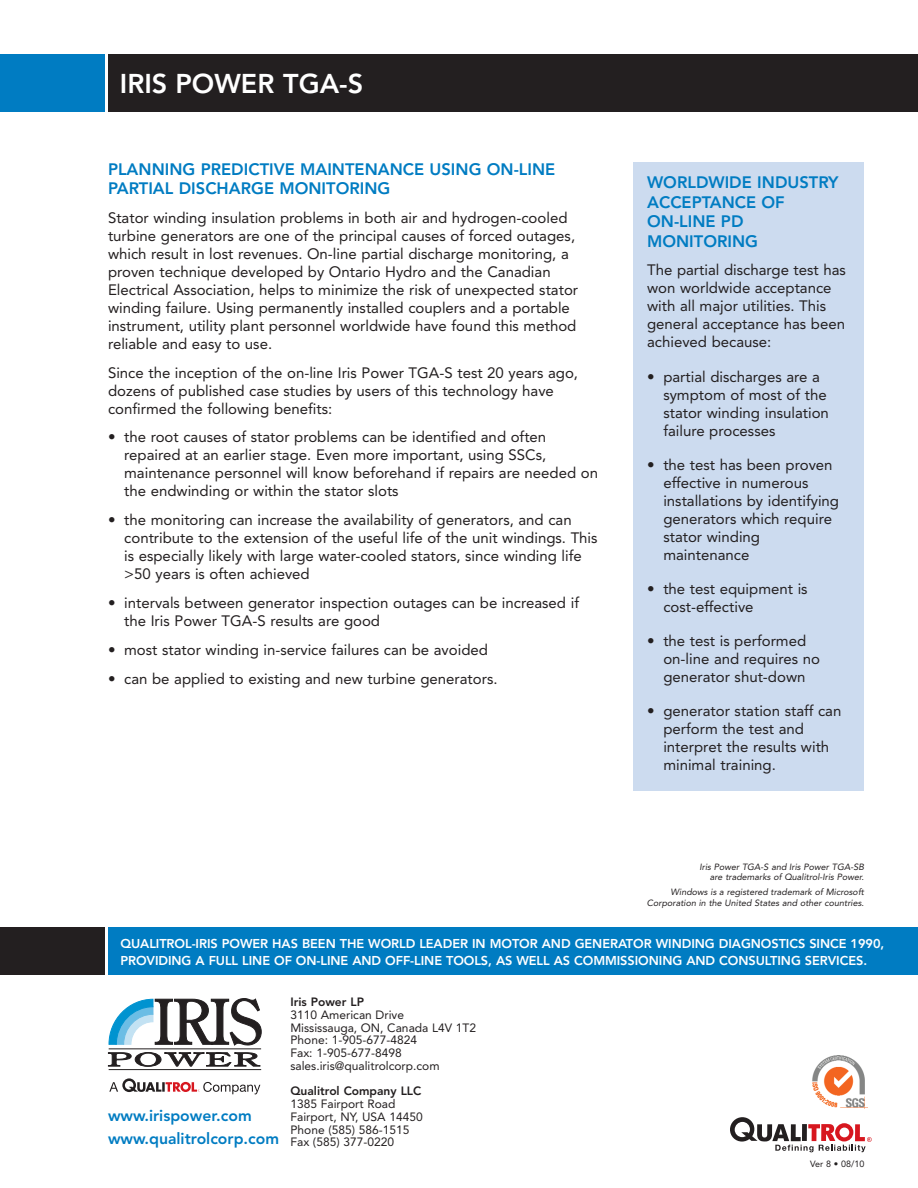
<style>
.page{position:relative;width:918px;height:1188px;background:#fff}
.page>*{position:absolute;margin:0;border:0;box-sizing:border-box;transform-origin:0 0}
.t1{font:800 27px "Avenir";color:#fff}
.t2{font:800 16.5px/19.5px "Avenir";color:#007cc2}
.t3{font:800 15.75px "Avenir";color:#007cc2}
.t4{font:15px/18px "Avenir";color:#231f20}
.t5{font:800 12.75px/16.5px "Avenir";letter-spacing:-.005em;color:#fff}
.t6{font:12px/12.8px "Avenir";color:#231f20}
.t7{font:800 12px "Avenir";color:#231f20}
.t8{font:9px/10.5px "Avenir";color:#231f20;text-align:right}
</style>
<div class="page">
<div style="left:0;top:54px;width:105px;height:57px;background:#007cc2"></div>
<div style="left:108px;top:54px;width:810px;height:57px;background:#231f20"></div>
<div style="left:634px;top:162px;width:230px;height:629px;background:#ccdbef"></div>
<div style="left:0;top:927px;width:105px;height:48px;background:#231f20"></div>
<div style="left:108px;top:927px;width:810px;height:48px;background:#007cc2"></div>
<img style="left:812px;top:1055px;width:55px;height:53px">
<hr style="left:109px;top:1069px;width:152px;height:1px;background:#231f20">
<svg style="left:108px;top:998px;width:154px;height:69px"></svg>
<svg style="left:109px;top:1078px;width:151px;height:16px"></svg>
<svg style="left:730px;top:1117px;width:142px;height:35px"></svg>
<h1 class="t1" style="left:120px;top:72px;width:245px">IRIS POWER TGA-S</h1>
<p class="t2" style="left:108px;top:160px;width:449px">PLANNING PREDICTIVE MAINTENANCE USING ON-LINE<br>PARTIAL DISCHARGE MONITORING</p>
<p class="t4" style="left:108px;top:210px;width:472px">Stator winding insulation problems in both air and hydrogen-cooled turbine generators are one of the principal causes of forced outages, which result in lost revenues. On-line partial discharge monitoring, a proven technique developed by Ontario Hydro and the Canadian Electrical Association, helps to minimize the risk of unexpected stator winding failure. Using permanently installed couplers and a portable instrument, utility plant personnel worldwide have found this method reliable and easy to use.</p>
<p class="t4" style="left:108px;top:365px;width:472px">Since the inception of the on-line Iris Power TGA-S test 20 years ago, dozens of published case studies by users of this technology have confirmed the following benefits:</p>
<p class="t4" style="left:124px;top:429px;width:475px;text-indent:-16px">• the root causes of stator problems can be identified and often repaired at an earlier stage. Even more important, using SSCs, maintenance personnel will know beforehand if repairs are needed on the endwinding or within the stator slots</p>
<p class="t4" style="left:124px;top:512px;width:475px;text-indent:-16px">• the monitoring can increase the availability of generators, and can contribute to the extension of the useful life of the unit windings. This is especially likely with large water-cooled stators, since winding life &gt;50 years is often achieved</p>
<p class="t4" style="left:124px;top:595px;width:456px;text-indent:-16px">• intervals between generator inspection outages can be increased if the Iris Power TGA-S results are good</p>
<p class="t4" style="left:108px;top:642px;width:382px">• most stator winding in-service failures can be avoided</p>
<p class="t4" style="left:108px;top:671px;width:391px">• can be applied to existing and new turbine generators.</p>
<p class="t2" style="left:647px;top:174px;width:193px">WORLDWIDE INDUSTRY<br>ACCEPTANCE OF<br>ON-LINE PD<br>MONITORING</p>
<p class="t4" style="left:647px;top:262px;width:200px">The partial discharge test has won worldwide acceptance with all major utilities. This general acceptance has been achieved because:</p>
<p class="t4" style="left:663px;top:369px;width:167px;text-indent:-16px">• partial discharges are a symptom of most of the stator winding insulation failure processes</p>
<p class="t4" style="left:663px;top:457px;width:177px;text-indent:-16px">• the test has been proven effective in numerous installations by identifying generators which require stator winding maintenance</p>
<p class="t4" style="left:663px;top:581px;width:146px;text-indent:-16px">• the test equipment is cost-effective</p>
<p class="t4" style="left:663px;top:633px;width:158px;text-indent:-16px">• the test is performed on-line and requires no generator shut-down</p>
<p class="t4" style="left:663px;top:703px;width:180px;text-indent:-16px">• generator station staff can perform the test and interpret the results with minimal training.</p>
<p class="t8" style="left:700px;top:862px;width:167px">Iris Power TGA-S and Iris Power TGA-SB are trademarks of Qualitrol-Iris Power.</p>
<p class="t8" style="left:647px;top:887px;width:220px">Windows is a registered trademark of Microsoft<br>Corporation in the United States and other countries.</p>
<p class="t5" style="left:120px;top:937px;width:765px">QUALITROL-IRIS POWER HAS BEEN THE WORLD LEADER IN MOTOR AND GENERATOR WINDING DIAGNOSTICS SINCE 1990,<br>PROVIDING A FULL LINE OF ON-LINE AND OFF-LINE TOOLS, AS WELL AS COMMISSIONING AND CONSULTING SERVICES.</p>
<p class="t7" style="left:290px;top:997px;width:75px">Iris Power LP</p>
<p class="t6" style="left:290px;top:1009px;width:187px">3110 American Drive<br>Mississauga, ON, Canada L4V 1T2<br>Phone: 1-905-677-4824<br>Fax: 1-905-677-8498 sales.iris@qualitrolcorp.com</p>
<p class="t7" style="left:290px;top:1086px;width:132px">Qualitrol Company LLC</p>
<p class="t6" style="left:290px;top:1099px;width:134px">1385 Fairport Road<br>Fairport, NY, USA 14450<br>Phone (585) 586-1515<br>Fax (585) 377-0220</p>
<p class="t3" style="left:108px;top:1109px;width:145px">www.irispower.com</p>
<p class="t3" style="left:108px;top:1132px;width:173px">www.qualitrolcorp.com</p>
<p class="t8" style="left:810px;top:1160px;width:56px">Ver 8 • 08/10</p>
</div>
